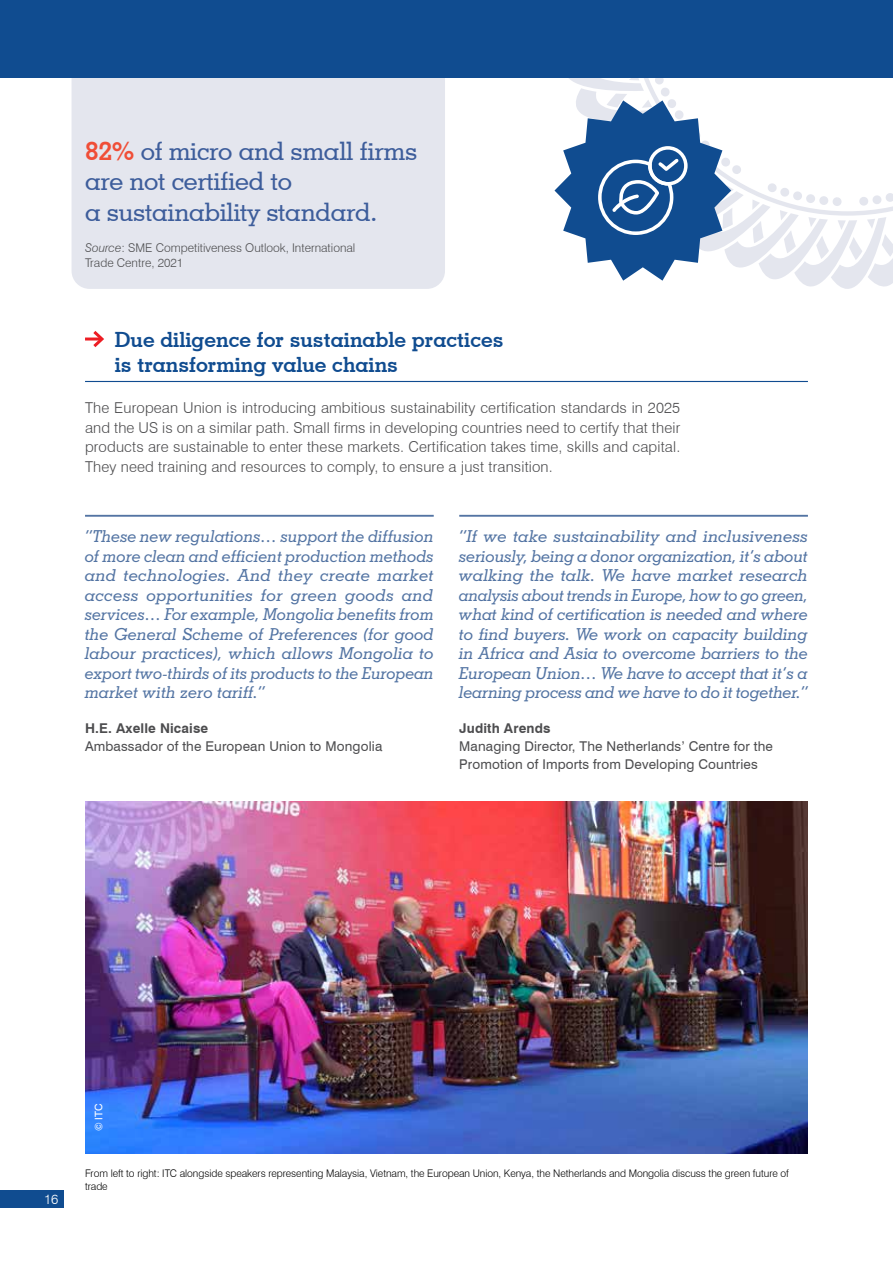
<style>
.page{position:relative;width:893px;height:1263px;background:#fff}
.page>*{position:absolute;margin:0;border:0;box-sizing:border-box;transform-origin:0 0}
.t1{font:500 25.5px/30.6px "Geometric Slab 703 BT";letter-spacing:-.01em;color:#3d5d9b}
.t2{font:700 21px/25.2px "Geometric Slab 703 BT";color:#104c90}
.t3{font:italic 16.5px/19.5px "Geometric Slabserif 703 BT";letter-spacing:.005em;color:#5374a3;text-align:justify}
.t4{font:300 15px/19.5px "Swiss 721 BT";letter-spacing:.01em;color:#4d4d4f;text-align:justify}
.t5{font:13.5px/18px "Swiss 721 BT";letter-spacing:.01em;color:#4d4d4f}
.t6{font:700 13.5px "Swiss 721 BT";letter-spacing:.01em;color:#4d4d4f}
.t7{font:300 13.5px "Swiss 721 BT";color:#fff}
.t8{font:300 12px/14.4px "Swiss 721 BT";color:#4d4d4f}
.t9{font:300 10.5px/12.6px "Swiss 721 BT";letter-spacing:-.005em;color:#000}
.t10{font:10.5px "Swiss 721 BT";color:#fff}
.s1{font-weight:700;color:#f04e37}
.s2{font-style:italic}
</style>
<div class="page">
<div style="left:0;top:0;width:893px;height:78px;background:#104c90"></div>
<div style="left:72px;top:78px;width:373px;height:211px;background:#e4e6ee"></div>
<hr style="left:85px;top:381px;width:723px;height:1px;background:#104c90">
<hr style="left:85px;top:337px;width:17px;height:3px;background:#ed1d24">
<svg style="left:90px;top:331px;width:14px;height:16px"></svg>
<hr style="left:85px;top:515px;width:349px;height:2px;background:#5374a3">
<hr style="left:459px;top:515px;width:349px;height:2px;background:#5374a3">
<img style="left:85px;top:801px;width:723px;height:353px">
<svg style="left:554px;top:78px;width:339px;height:211px"></svg>
<div style="left:0;top:1191px;width:64px;height:17px;background:#104c90"></div>
<h1 class="t1" style="left:85px;top:135px;width:334px"><span class="s1">82%</span> of micro and small firms are not certified to<br>a sustainability standard.</h1>
<p class="t8" style="left:85px;top:241px;width:272px"><span class="s2">Source</span>: SME Competitiveness Outlook, International<br>Trade Centre, 2021</p>
<p class="t2" style="left:115px;top:327px;width:390px">Due diligence for sustainable practices is transforming value chains</p>
<p class="t4" style="left:85px;top:398px;width:597px">The European Union is introducing ambitious sustainability certification standards in 2025 and the US is on a similar path. Small firms in developing countries need to certify that their products are sustainable to enter these markets. Certification takes time, skills and capital.<br>They need training and resources to comply, to ensure a just transition.</p>
<p class="t3" style="left:85px;top:526px;width:350px">“These new regulations… support the diffusion of more clean and efficient production methods and technologies. And they create market access opportunities for green goods and services… For example, Mongolia benefits from the General Scheme of Preferences (for good labour practices), which allows Mongolia to export two-thirds of its products to the European market with zero tariff.”</p>
<p class="t6" style="left:85px;top:720px;width:125px">H.E. Axelle Nicaise</p>
<p class="t5" style="left:85px;top:737px;width:299px">Ambassador of the European Union to Mongolia</p>
<p class="t3" style="left:459px;top:526px;width:350px">“If we take sustainability and inclusiveness seriously, being a donor organization, it’s about walking the talk. We have market research analysis about trends in Europe, how to go green, what kind of certification is needed and where to find buyers. We work on capacity building in Africa and Asia to overcome barriers to the European Union… We have to accept that it’s a learning process and we have to do it together.”</p>
<p class="t6" style="left:459px;top:720px;width:93px">Judith Arends</p>
<p class="t5" style="left:459px;top:737px;width:315px">Managing Director, The Netherlands’ Centre for the<br>Promotion of Imports from Developing Countries</p>
<p class="t7" style="left:44px;top:1191px;width:16px">16</p>
<p class="t10" style="left:92px;top:1131px;width:29px;rotate:-90deg">© ITC</p>
<p class="t9" style="left:85px;top:1167px;width:705px">From left to right: ITC alongside speakers representing Malaysia, Vietnam, the European Union, Kenya, the Netherlands and Mongolia discuss the green future of trade</p>
</div>
